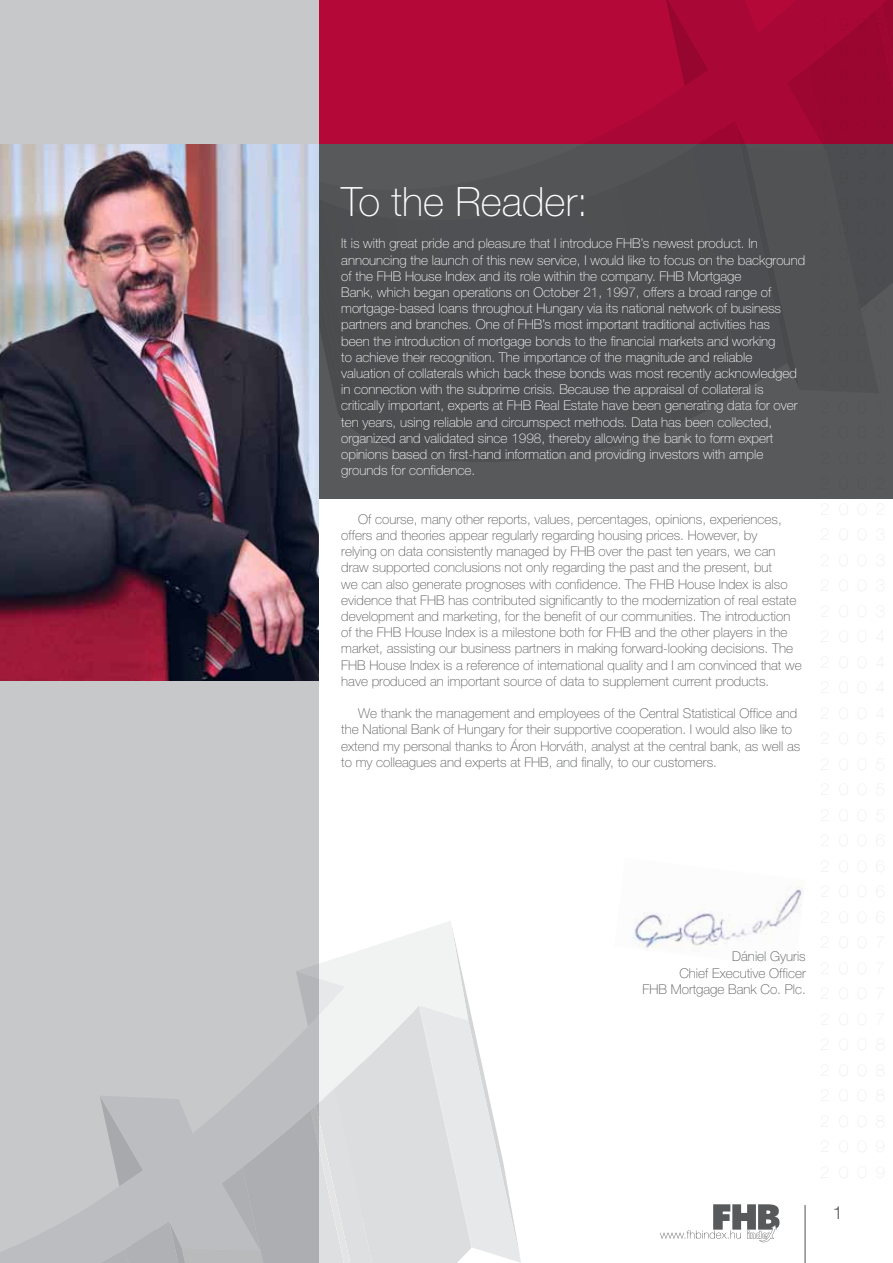
<style>
.page{position:relative;width:893px;height:1263px;background:#fff}
.page>*{position:absolute;margin:0;border:0;box-sizing:border-box;transform-origin:0 0}
.t1{font:100 40.5px "Helvetica Neue East A";color:#fff}
.t2{font:300 18px "Helvetica Neue";color:#58595b}
.t3{font:100 13.5px/16.2px "Helvetica Neue East A";color:#58595b}
.t4{font:100 13.5px/16.2px "Helvetica Neue East A";color:#fff}
</style>
<div class="page">
<hr style="left:804px;top:1205px;width:2px;height:58px;background:#58595b">
<svg style="left:660px;top:1204px;width:119px;height:38px"></svg>
<svg style="left:468px;top:1002px;width:53px;height:261px"></svg>
<svg style="left:319px;top:921px;width:149px;height:342px;fill:#dedfe0"></svg>
<div style="left:0;top:0;width:319px;height:1263px;background:#c7c8ca"></div>
<img style="left:632px;top:887px;width:170px;height:61px">
<svg style="left:285px;top:144px;width:608px;height:1px"></svg>
<div style="left:319px;top:0;width:574px;height:144px;background:#b30838"></div>
<div style="left:319px;top:145px;width:574px;height:354px;background:#4f5053"></div>
<img style="left:0;top:145px;width:319px;height:535px">
<h1 class="t1" style="left:341px;top:179px;width:248px">To the Reader:</h1>
<p class="t4" style="left:341px;top:236px;width:465px">It is with great pride and pleasure that I introduce FHB’s newest product. In announcing the launch of this new service, I would like to focus on the background of the FHB House Index and its role within the company. FHB Mortgage<br>Bank, which began operations on October 21, 1997, offers a broad range of mortgage-based loans throughout Hungary via its national network of business partners and branches. One of FHB’s most important traditional activities has<br>been the introduction of mortgage bonds to the financial markets and working<br>to achieve their recognition. The importance of the magnitude and reliable<br>valuation of collaterals which back these bonds was most recently acknowledged in connection with the subprime crisis. Because the appraisal of collateral is critically important, experts at FHB Real Estate have been generating data for over ten years, using reliable and circumspect methods. Data has been collected, organized and validated since 1998, thereby allowing the bank to form expert opinions based on first-hand information and providing investors with ample grounds for confidence.</p>
<p class="t3" style="left:341px;top:511px;width:462px;text-indent:17px">Of course, many other reports, values, percentages, opinions, experiences, offers and theories appear regularly regarding housing prices. However, by<br>relying on data consistently managed by FHB over the past ten years, we can draw supported conclusions not only regarding the past and the present, but<br>we can also generate prognoses with confidence. The FHB House Index is also evidence that FHB has contributed significantly to the modernization of real estate development and marketing, for the benefit of our communities. The introduction of the FHB House Index is a milestone both for FHB and the other players in the market, assisting our business partners in making forward-looking decisions. The FHB House Index is a reference of international quality and I am convinced that we have produced an important source of data to supplement current products.</p>
<p class="t3" style="left:341px;top:706px;width:460px;text-indent:17px">We thank the management and employees of the Central Statistical Office and the National Bank of Hungary for their supportive cooperation. I would also like to extend my personal thanks to Áron Horváth, analyst at the central bank, as well as to my colleagues and experts at FHB, and finally, to our customers.</p>
<p class="t3" style="left:643px;top:949px;width:165px;text-align:right">Dániel Gyuris<br>Chief Executive Officer<br>FHB Mortgage Bank Co. Plc.</p>
<h2 class="t2" style="left:833px;top:1201px;width:12px">1</h2>
</div>
